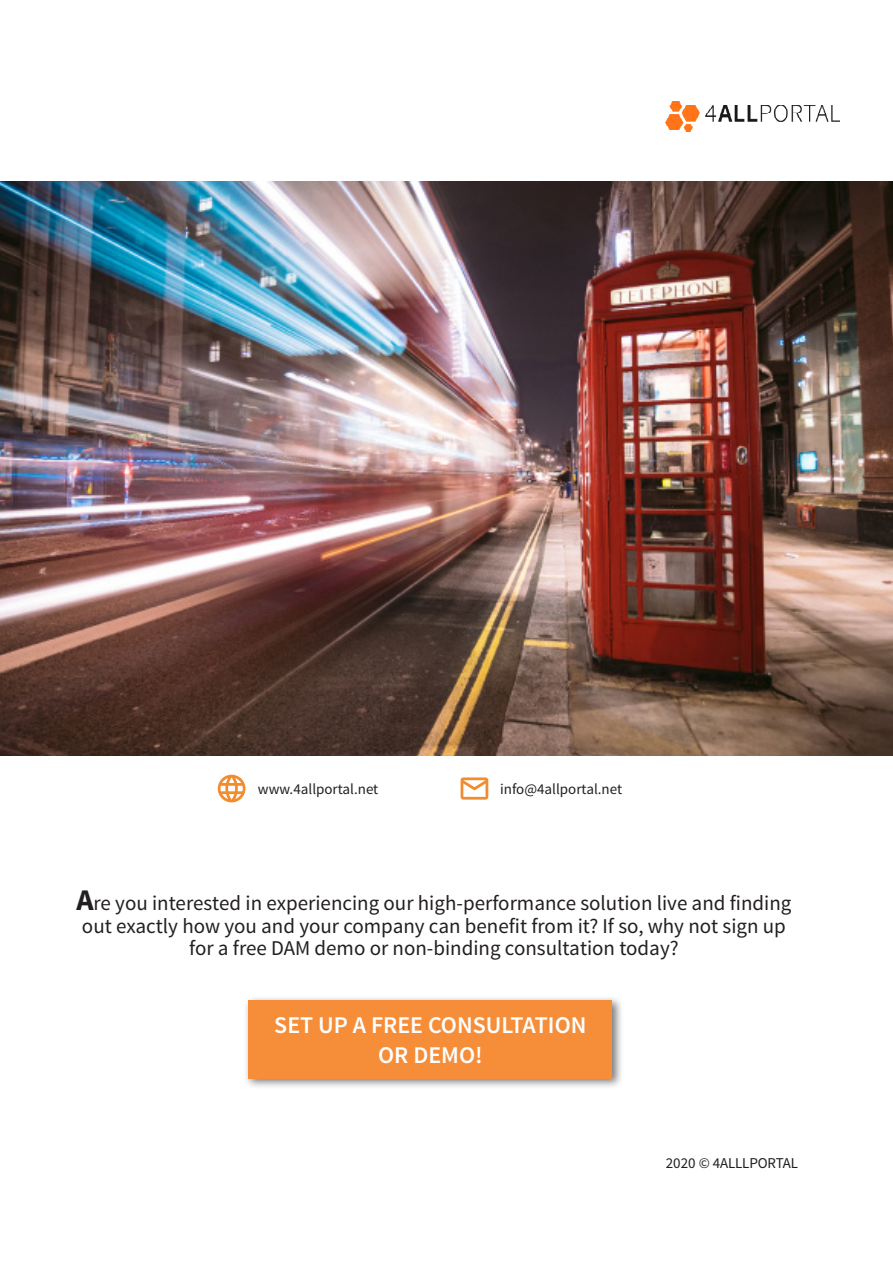
<style>
.page{position:relative;width:893px;height:1263px;background:#fff}
.page>*{position:absolute;margin:0;border:0;box-sizing:border-box;transform-origin:0 0}
.Head_Cover_schwarz{font:600 24px/30px "Source Sans Pro";color:#fff;text-align:center}
.Headline{font:21px/22.5px "Source Sans Pro";color:#231f20;text-align:center}
.t1{font:15px "Source Sans Pro";color:#231f20}
.s1{font-weight:700;font-size:30px}
</style>
<div class="page">
<img style="left:0;top:181px;width:893px;height:574px">
<svg style="left:218px;top:775px;width:27px;height:27px"></svg>
<svg style="left:461px;top:777px;width:27px;height:23px"></svg>
<div style="left:243px;top:995px;width:380px;height:94px;background:#231f20;opacity:.6"></div>
<div style="left:248px;top:1000px;width:364px;height:78px;background:#f68d38"></div>
<img style="left:665px;top:101px;width:175px;height:31px">
<p class="t1" style="left:258px;top:779px;width:122px">www.4allportal.net</p>
<p class="t1" style="left:500px;top:779px;width:123px">info@4allportal.net</p>
<p class="Headline" style="left:76px;top:892px;width:716px"><span class="s1">A</span>re you interested in experiencing our high-performance solution live and finding out exactly how you and your company can benefit from it? If so, why not sign up for a free DAM demo or non-binding consultation today?</p>
<p class="Head_Cover_schwarz" style="left:274px;top:1011px;width:314px">SET UP A FREE CONSULTATION<br>OR DEMO!</p>
<p class="t1" style="left:666px;top:1154px;width:134px">2020 © 4ALLLPORTAL</p>
</div>
